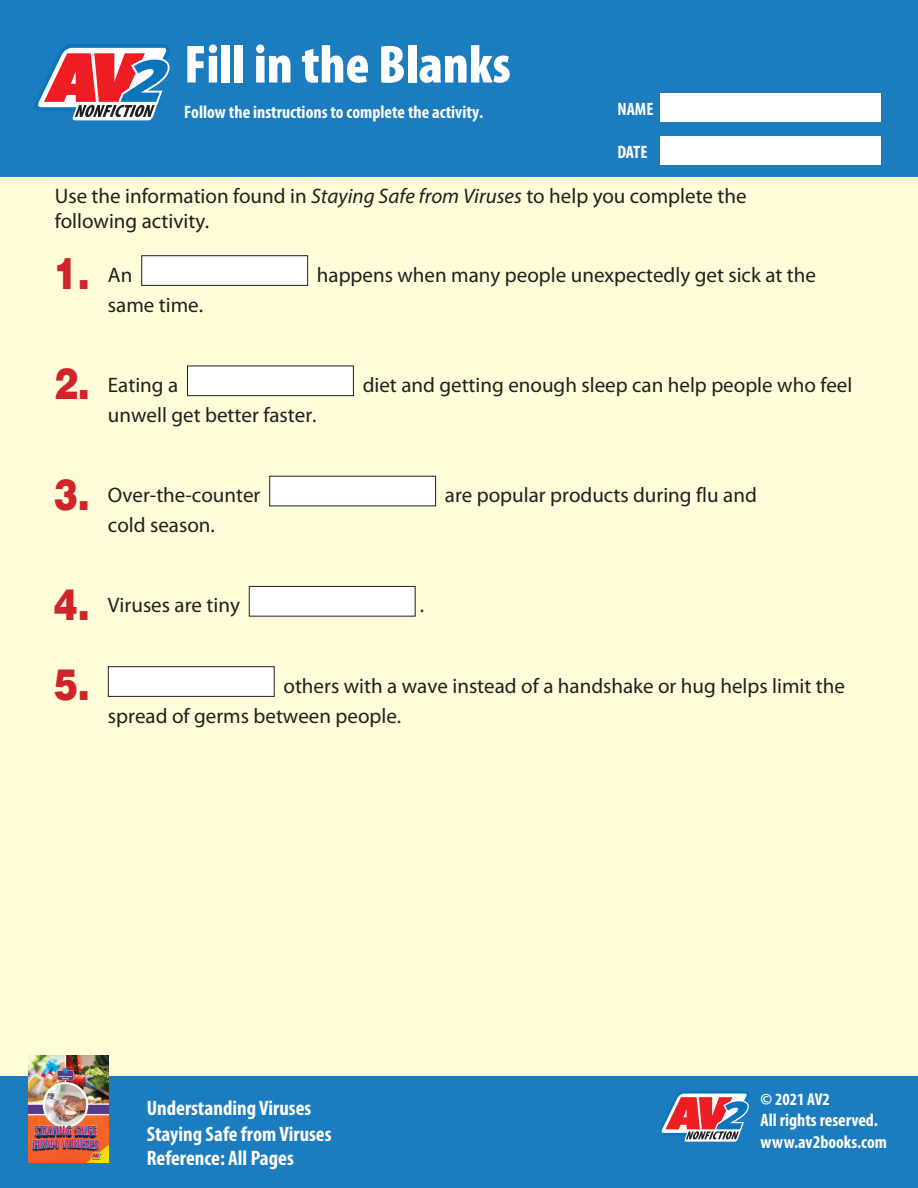
<style>
.page{position:relative;width:918px;height:1188px;background:#fffcd9}
.page>*{position:absolute;margin:0;border:0;box-sizing:border-box;transform-origin:0 0}
.head{font:900 condensed 54px "Myriad Pro";color:#fff}
.t1{font:900 43.2px "Helvetica";color:#d1232a;scale:.83 1}
.t2{font:21px/30px "Myriad Pro";color:#231f20}
.t3{font:700 condensed 21px/25.2px "Myriad Pro";color:#fff}
.description{font:700 condensed 18px/21.6px "Myriad Pro";color:#fff}
.t4{font:700 condensed 17.25px "Myriad Pro";color:#fff}
.s1{font-style:italic}
.s2{font-family:"Helvetica";font-weight:900;font-size:43.2px;color:#d1232a}
</style>
<div class="page">
<div style="left:0;top:0;width:918px;height:177px;background:#1c7cc0"></div>
<div style="left:660px;top:93px;width:220px;height:29px;background:#fff"></div>
<div style="left:660px;top:136px;width:220px;height:29px;background:#fff"></div>
<div style="left:0;top:1076px;width:918px;height:112px;background:#1c7cc0"></div>
<img style="left:29px;top:1056px;width:80px;height:106px">
<svg style="left:34px;top:44px;width:136px;height:76px"></svg>
<svg style="left:659px;top:1091px;width:90px;height:51px"></svg>
<div style="left:142px;top:256px;width:166px;height:29px;background:#fff"></div>
<div style="left:141px;top:255px;width:167px;height:31px;border:1px solid #231f20"></div>
<div style="left:188px;top:366px;width:165px;height:30px;background:#fff"></div>
<div style="left:187px;top:366px;width:167px;height:30px;border:1px solid #231f20"></div>
<div style="left:270px;top:476px;width:166px;height:30px;background:#fff"></div>
<div style="left:249px;top:586px;width:166px;height:30px;background:#fff"></div>
<div style="left:249px;top:586px;width:167px;height:31px;border:1px solid #231f20"></div>
<div style="left:108px;top:667px;width:166px;height:29px;background:#fff"></div>
<div style="left:108px;top:666px;width:167px;height:31px;border:1px solid #231f20"></div>
<p class="head" style="left:184px;top:30px;width:328px">Fill in the Blanks</p>
<p class="description" style="left:184px;top:100px;width:300px">Follow the instructions to complete the activity.</p>
<p class="description" style="left:617px;top:98px;width:38px">NAME</p>
<p class="description" style="left:617px;top:141px;width:32px">DATE</p>
<p class="t2" style="left:55px;top:184px;width:693px;line-height:25.2px">Use the information found in <span class="s1">Staying Safe from Viruses</span> to help you complete the following activity.</p>
<p class="t1" style="left:54px;top:245px;width:96px">1. <sup>An</sup></p>
<p class="t2" style="left:317px;top:260px;width:501px">happens when many people unexpectedly get sick at the</p>
<p class="t2" style="left:108px;top:290px;width:97px">same time.</p>
<p class="t2" style="left:54px;top:370px;width:126px"><span class="s2">2.</span> Eating a</p>
<p class="t2" style="left:363px;top:370px;width:491px">diet and getting enough sleep can help people who feel</p>
<p class="t2" style="left:108px;top:400px;width:210px">unwell get better faster.</p>
<p class="t2" style="left:54px;top:480px;width:208px"><span class="s2">3.</span> Over-the-counter</p>
<p class="t2" style="left:445px;top:480px;width:314px">are popular products during flu and</p>
<p class="t2" style="left:108px;top:510px;width:108px">cold season.</p>
<p class="t2" style="left:54px;top:591px;width:188px"><span class="s2">4.</span> Viruses are tiny</p>
<p class="t2" style="left:420px;top:591px;width:6px">.</p>
<p class="t1" style="left:54px;top:656px;width:45px">5.</p>
<p class="t2" style="left:108px;top:671px;width:739px;text-indent:176px">others with a wave instead of a handshake or hug helps limit the spread of germs between people.</p>
<p class="t3" style="left:147px;top:1095px;width:186px">Understanding Viruses<br>Staying Safe from Viruses</p>
<p class="t3" style="left:147px;top:1145px;width:149px">Reference: All Pages</p>
<p class="t4" style="left:761px;top:1088px;width:71px">© 2021 AV2</p>
<p class="description" style="left:761px;top:1109px;width:128px">All rights reserved. www.av2books.com</p>
</div>
